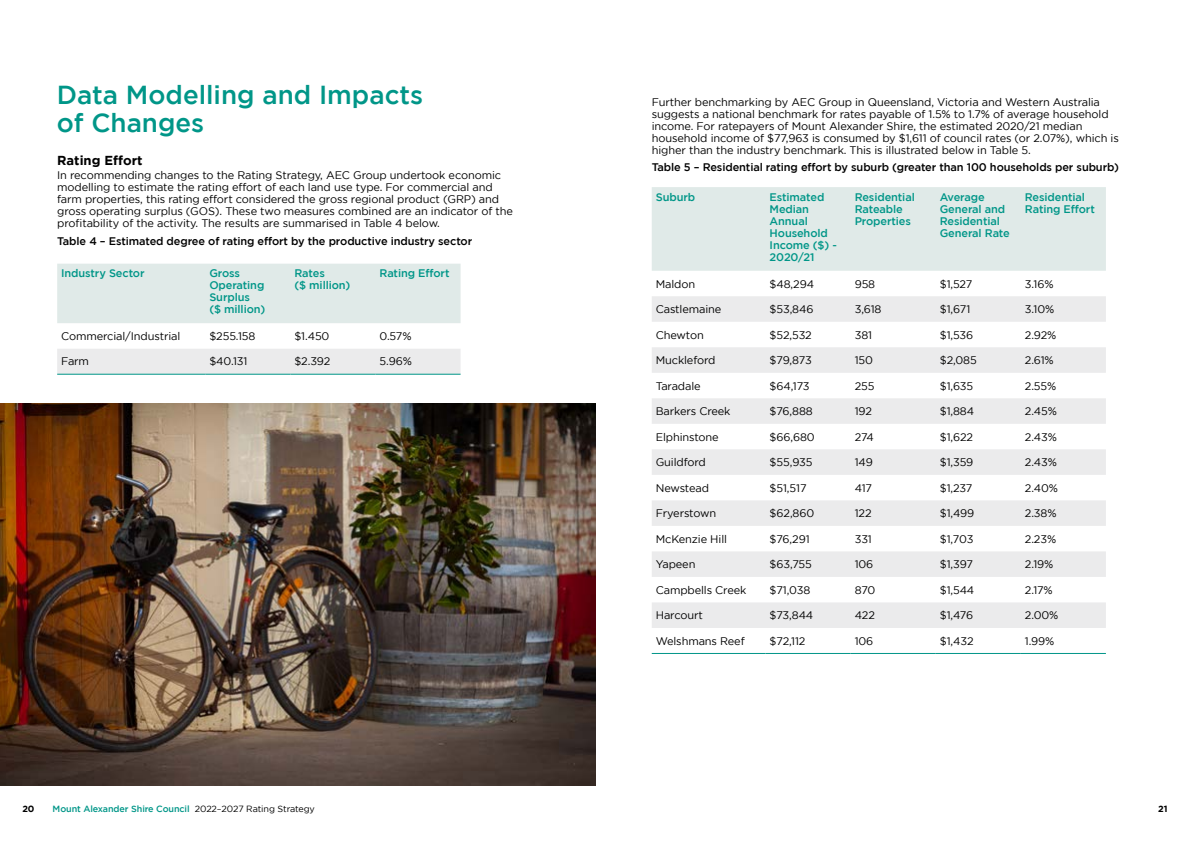
<style>
.page{position:relative;width:1191px;height:842px;background:#fff}
.page>*{position:absolute;margin:0;border:0;box-sizing:border-box;transform-origin:0 0}
.t1{font:500 26px/28px "Gotham";color:#009688}
.t2{font:700 13px "Gotham";color:#000}
.t3{font:11px/12px "Gotham";letter-spacing:-.01em;color:#000}
.t4{font:500 11px/12px "Gotham";letter-spacing:-.01em;color:#009688}
.t5{font:500 11px "Gotham";letter-spacing:-.01em;color:#000}
.t6{font:500 9px "Gotham";letter-spacing:-.01em;color:#009688}
.t7{font:700 9px "Gotham";color:#000}
.s1{font-weight:400;color:#000}
</style>
<div class="page">
<div style="left:57px;top:264px;width:403px;height:59px;background:#e0eae8"></div>
<div style="left:57px;top:349px;width:403px;height:25px;background:#ebebec"></div>
<hr style="left:57px;top:374px;width:148px;height:1px;background:#009688">
<hr style="left:205px;top:374px;width:85px;height:1px;background:#009688">
<hr style="left:290px;top:374px;width:85px;height:1px;background:#009688">
<hr style="left:375px;top:374px;width:85px;height:1px;background:#009688">
<div style="left:652px;top:187px;width:454px;height:84px;background:#e0eae8"></div>
<svg style="left:652px;top:296px;width:454px;height:332px;fill:#ebebec"></svg>
<hr style="left:652px;top:653px;width:113px;height:1px;background:#009688">
<hr style="left:765px;top:653px;width:85px;height:1px;background:#009688">
<hr style="left:850px;top:653px;width:85px;height:1px;background:#009688">
<hr style="left:935px;top:653px;width:85px;height:1px;background:#009688">
<hr style="left:1020px;top:653px;width:86px;height:1px;background:#009688">
<img style="left:0;top:404px;width:595px;height:381px">
<h1 class="t1" style="left:57px;top:80px;width:368px">Data Modelling and Impacts of Changes</h1>
<p class="t2" style="left:57px;top:152px;width:87px">Rating Effort</p>
<p class="t3" style="left:57px;top:169px;width:457px">In recommending changes to the Rating Strategy, AEC Group undertook economic modelling to estimate the rating effort of each land use type. For commercial and farm properties, this rating effort considered the gross regional product (GRP) and gross operating surplus (GOS). These two measures combined are an indicator of the profitability of the activity. The results are summarised in Table 4 below.</p>
<p class="t5" style="left:57px;top:235px;width:416px">Table 4 – Estimated degree of rating effort by the productive industry sector</p>
<p class="t4" style="left:61px;top:267px;width:85px">Industry Sector</p>
<p class="t4" style="left:209px;top:267px;width:58px">Gross<br>Operating<br>Surplus<br>($ million)</p>
<p class="t4" style="left:294px;top:267px;width:58px">Rates<br>($ million)</p>
<p class="t4" style="left:379px;top:267px;width:71px">Rating Effort</p>
<p class="t3" style="left:61px;top:330px;width:121px">Commercial/Industrial</p>
<p class="t3" style="left:209px;top:330px;width:48px">$255.158</p>
<p class="t3" style="left:294px;top:330px;width:37px">$1.450</p>
<p class="t3" style="left:379px;top:330px;width:34px">0.57%</p>
<p class="t3" style="left:61px;top:355px;width:29px">Farm</p>
<p class="t3" style="left:209px;top:355px;width:40px">$40.131</p>
<p class="t3" style="left:294px;top:355px;width:38px">$2.392</p>
<p class="t3" style="left:379px;top:355px;width:34px">5.96%</p>
<p class="t3" style="left:652px;top:96px;width:468px">Further benchmarking by AEC Group in Queensland, Victoria and Western Australia suggests a national benchmark for rates payable of 1.5% to 1.7% of average household income. For ratepayers of Mount Alexander Shire, the estimated 2020/21 median household income of $77,963 is consumed by $1,611 of council rates (or 2.07%), which is higher than the industry benchmark. This is illustrated below in Table 5.</p>
<p class="t5" style="left:652px;top:161px;width:468px">Table 5 – Residential rating effort by suburb (greater than 100 households per suburb)</p>
<p class="t4" style="left:656px;top:191px;width:41px">Suburb</p>
<p class="t4" style="left:769px;top:191px;width:69px">Estimated<br>Median<br>Annual<br>Household<br>Income ($) -<br>2020/21</p>
<p class="t4" style="left:854px;top:191px;width:62px">Residential<br>Rateable<br>Properties</p>
<p class="t4" style="left:939px;top:191px;width:72px">Average<br>General and<br>Residential<br>General Rate</p>
<p class="t4" style="left:1024px;top:191px;width:71px">Residential<br>Rating Effort</p>
<p class="t3" style="left:656px;top:277px;width:41px">Maldon</p>
<p class="t3" style="left:769px;top:277px;width:46px">$48,294</p>
<p class="t3" style="left:854px;top:277px;width:22px">958</p>
<p class="t3" style="left:939px;top:277px;width:34px">$1,527</p>
<p class="t3" style="left:1024px;top:277px;width:30px">3.16%</p>
<p class="t3" style="left:656px;top:303px;width:67px">Castlemaine</p>
<p class="t3" style="left:769px;top:303px;width:45px">$53,846</p>
<p class="t3" style="left:854px;top:303px;width:28px">3,618</p>
<p class="t3" style="left:939px;top:303px;width:32px">$1,671</p>
<p class="t3" style="left:1024px;top:303px;width:31px">3.10%</p>
<p class="t3" style="left:656px;top:328px;width:50px">Chewton</p>
<p class="t3" style="left:769px;top:328px;width:44px">$52,532</p>
<p class="t3" style="left:854px;top:328px;width:19px">381</p>
<p class="t3" style="left:939px;top:328px;width:35px">$1,536</p>
<p class="t3" style="left:1024px;top:328px;width:33px">2.92%</p>
<p class="t3" style="left:656px;top:354px;width:61px">Muckleford</p>
<p class="t3" style="left:769px;top:354px;width:44px">$79,873</p>
<p class="t3" style="left:854px;top:354px;width:20px">150</p>
<p class="t3" style="left:939px;top:354px;width:39px">$2,085</p>
<p class="t3" style="left:1024px;top:354px;width:30px">2.61%</p>
<p class="t3" style="left:656px;top:379px;width:46px">Taradale</p>
<p class="t3" style="left:769px;top:379px;width:41px">$64,173</p>
<p class="t3" style="left:854px;top:379px;width:21px">255</p>
<p class="t3" style="left:939px;top:379px;width:35px">$1,635</p>
<p class="t3" style="left:1024px;top:379px;width:33px">2.55%</p>
<p class="t3" style="left:656px;top:405px;width:76px">Barkers Creek</p>
<p class="t3" style="left:769px;top:405px;width:45px">$76,888</p>
<p class="t3" style="left:854px;top:405px;width:19px">192</p>
<p class="t3" style="left:939px;top:405px;width:36px">$1,884</p>
<p class="t3" style="left:1024px;top:405px;width:34px">2.45%</p>
<p class="t3" style="left:656px;top:430px;width:64px">Elphinstone</p>
<p class="t3" style="left:769px;top:430px;width:47px">$66,680</p>
<p class="t3" style="left:854px;top:430px;width:21px">274</p>
<p class="t3" style="left:939px;top:430px;width:35px">$1,622</p>
<p class="t3" style="left:1024px;top:430px;width:34px">2.43%</p>
<p class="t3" style="left:656px;top:456px;width:52px">Guildford</p>
<p class="t3" style="left:769px;top:456px;width:44px">$55,935</p>
<p class="t3" style="left:854px;top:456px;width:20px">149</p>
<p class="t3" style="left:939px;top:456px;width:35px">$1,359</p>
<p class="t3" style="left:1024px;top:456px;width:34px">2.43%</p>
<p class="t3" style="left:656px;top:481px;width:55px">Newstead</p>
<p class="t3" style="left:769px;top:481px;width:38px">$51,517</p>
<p class="t3" style="left:854px;top:481px;width:19px">417</p>
<p class="t3" style="left:939px;top:481px;width:34px">$1,237</p>
<p class="t3" style="left:1024px;top:481px;width:35px">2.40%</p>
<p class="t3" style="left:656px;top:507px;width:62px">Fryerstown</p>
<p class="t3" style="left:769px;top:507px;width:46px">$62,860</p>
<p class="t3" style="left:854px;top:507px;width:18px">122</p>
<p class="t3" style="left:939px;top:507px;width:36px">$1,499</p>
<p class="t3" style="left:1024px;top:507px;width:33px">2.38%</p>
<p class="t3" style="left:656px;top:533px;width:73px">McKenzie Hill</p>
<p class="t3" style="left:769px;top:533px;width:42px">$76,291</p>
<p class="t3" style="left:854px;top:533px;width:19px">331</p>
<p class="t3" style="left:939px;top:533px;width:35px">$1,703</p>
<p class="t3" style="left:1024px;top:533px;width:33px">2.23%</p>
<p class="t3" style="left:656px;top:558px;width:41px">Yapeen</p>
<p class="t3" style="left:769px;top:558px;width:44px">$63,755</p>
<p class="t3" style="left:854px;top:558px;width:20px">106</p>
<p class="t3" style="left:939px;top:558px;width:35px">$1,397</p>
<p class="t3" style="left:1024px;top:558px;width:30px">2.19%</p>
<p class="t3" style="left:656px;top:584px;width:92px">Campbells Creek</p>
<p class="t3" style="left:769px;top:584px;width:42px">$71,038</p>
<p class="t3" style="left:854px;top:584px;width:22px">870</p>
<p class="t3" style="left:939px;top:584px;width:36px">$1,544</p>
<p class="t3" style="left:1024px;top:584px;width:29px">2.17%</p>
<p class="t3" style="left:656px;top:609px;width:49px">Harcourt</p>
<p class="t3" style="left:769px;top:609px;width:45px">$73,844</p>
<p class="t3" style="left:854px;top:609px;width:22px">422</p>
<p class="t3" style="left:939px;top:609px;width:35px">$1,476</p>
<p class="t3" style="left:1024px;top:609px;width:35px">2.00%</p>
<p class="t3" style="left:656px;top:635px;width:90px">Welshmans Reef</p>
<p class="t3" style="left:769px;top:635px;width:37px">$72,112</p>
<p class="t3" style="left:854px;top:635px;width:20px">106</p>
<p class="t3" style="left:939px;top:635px;width:35px">$1,432</p>
<p class="t3" style="left:1024px;top:635px;width:31px">1.99%</p>
<p class="t7" style="left:22px;top:803px;width:14px">20</p>
<p class="t6" style="left:53px;top:803px;width:264px">Mount Alexander Shire Council <span class="s1">2022–2027 Rating Strategy</span></p>
<p class="t7" style="left:1158px;top:803px;width:11px">21</p>
</div>
